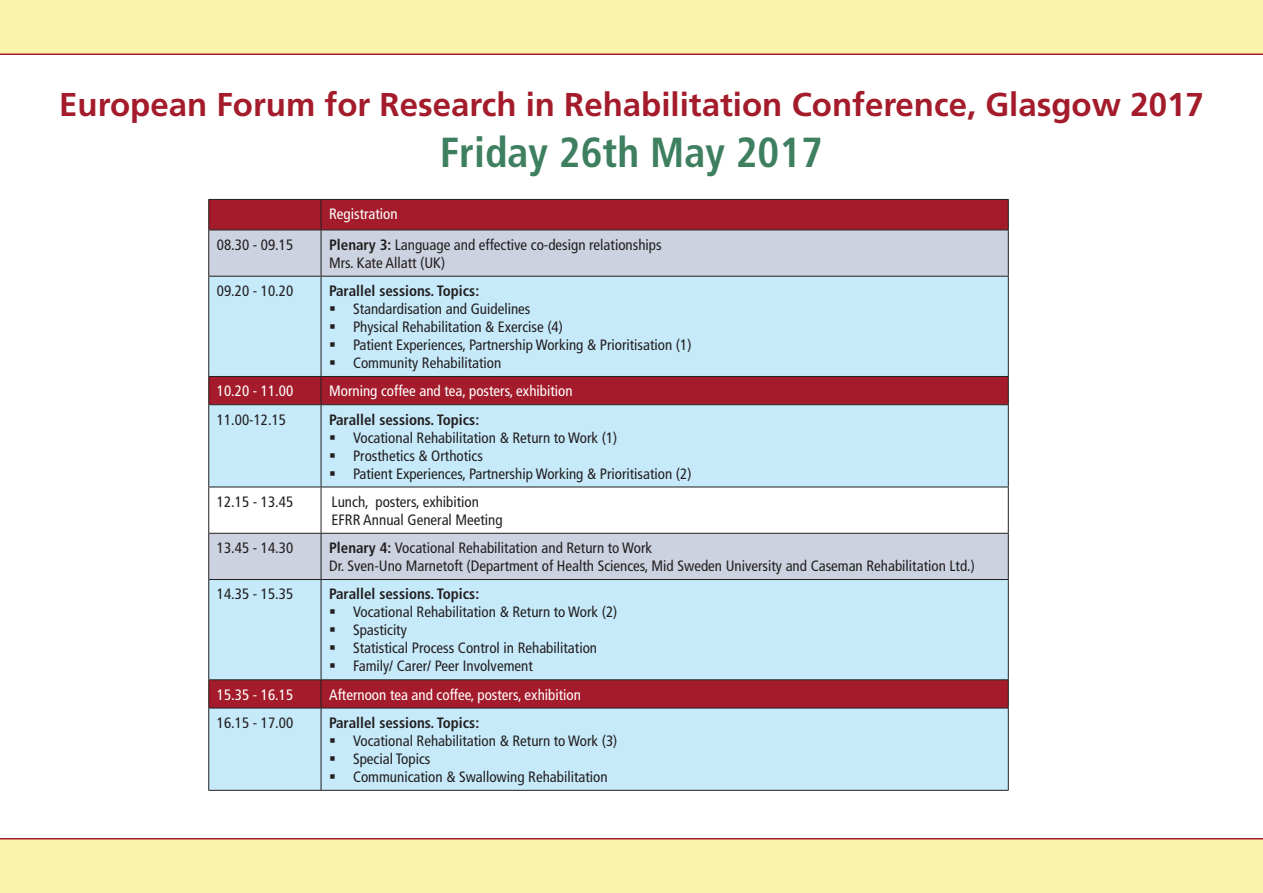
<style>
.page{position:relative;width:1263px;height:893px;background:#fff}
.page>*{position:absolute;margin:0;border:0;box-sizing:border-box;transform-origin:0 0}
.t1{font:700 condensed 42px "Frutiger";color:#3e7f60}
.t2{font:700 33px "Frutiger";color:#a41c2b}
.t3{font:condensed 15px/18px "Frutiger";color:#231f20}
.t4{font:condensed 15px "Frutiger";color:#fff}
.t5{font:700 condensed 15px "Frutiger";color:#231f20}
.s1{font-weight:700}
</style>
<div class="page">
<div style="left:0;top:0;width:1263px;height:55px;background:#fcf3aa"></div>
<div style="left:0;top:838px;width:1263px;height:55px;background:#fcf3aa"></div>
<div style="left:209px;top:200px;width:799px;height:30px;background:#a41c2b"></div>
<div style="left:209px;top:231px;width:799px;height:45px;background:#ccd2df"></div>
<svg style="left:209px;top:277px;width:799px;height:513px;background:#c7d2e0"></svg>
<hr style="left:208px;top:199px;width:113px;height:1px;background:#231f20">
<hr style="left:208px;top:200px;width:1px;height:30px;background:#231f20">
<hr style="left:321px;top:199px;width:688px;height:1px;background:#231f20">
<hr style="left:321px;top:200px;width:1px;height:30px;background:#231f20">
<hr style="left:1008px;top:200px;width:1px;height:30px;background:#231f20">
<hr style="left:208px;top:230px;width:113px;height:1px;background:#231f20">
<hr style="left:208px;top:230px;width:1px;height:46px;background:#231f20">
<hr style="left:321px;top:230px;width:688px;height:1px;background:#231f20">
<hr style="left:321px;top:230px;width:1px;height:46px;background:#231f20">
<hr style="left:1008px;top:230px;width:1px;height:46px;background:#231f20">
<hr style="left:208px;top:276px;width:113px;height:1px;background:#231f20">
<hr style="left:208px;top:277px;width:1px;height:99px;background:#231f20">
<hr style="left:321px;top:276px;width:688px;height:1px;background:#231f20">
<hr style="left:321px;top:277px;width:1px;height:99px;background:#231f20">
<hr style="left:1008px;top:277px;width:1px;height:99px;background:#231f20">
<hr style="left:208px;top:376px;width:113px;height:1px;background:#231f20">
<svg style="left:208px;top:377px;width:1px;height:27px"></svg>
<hr style="left:321px;top:376px;width:688px;height:1px;background:#231f20">
<svg style="left:321px;top:377px;width:1px;height:27px"></svg>
<svg style="left:1008px;top:377px;width:1px;height:27px"></svg>
<hr style="left:208px;top:404px;width:113px;height:1px;background:#231f20">
<hr style="left:208px;top:405px;width:1px;height:82px;background:#231f20">
<hr style="left:321px;top:404px;width:688px;height:1px;background:#231f20">
<hr style="left:321px;top:405px;width:1px;height:82px;background:#231f20">
<hr style="left:1008px;top:405px;width:1px;height:82px;background:#231f20">
<hr style="left:208px;top:487px;width:113px;height:1px;background:#231f20">
<hr style="left:208px;top:487px;width:1px;height:46px;background:#231f20">
<hr style="left:321px;top:487px;width:688px;height:1px;background:#231f20">
<hr style="left:321px;top:487px;width:1px;height:46px;background:#231f20">
<hr style="left:1008px;top:487px;width:1px;height:46px;background:#231f20">
<hr style="left:208px;top:533px;width:113px;height:1px;background:#231f20">
<hr style="left:208px;top:534px;width:1px;height:45px;background:#231f20">
<hr style="left:321px;top:533px;width:688px;height:1px;background:#231f20">
<hr style="left:321px;top:534px;width:1px;height:45px;background:#231f20">
<hr style="left:1008px;top:534px;width:1px;height:45px;background:#231f20">
<hr style="left:208px;top:579px;width:113px;height:1px;background:#231f20">
<hr style="left:208px;top:580px;width:1px;height:99px;background:#231f20">
<hr style="left:321px;top:579px;width:688px;height:1px;background:#231f20">
<hr style="left:321px;top:580px;width:1px;height:99px;background:#231f20">
<hr style="left:1008px;top:580px;width:1px;height:99px;background:#231f20">
<hr style="left:208px;top:679px;width:113px;height:1px;background:#231f20">
<svg style="left:208px;top:680px;width:1px;height:28px"></svg>
<hr style="left:321px;top:679px;width:688px;height:1px;background:#231f20">
<svg style="left:321px;top:680px;width:1px;height:28px"></svg>
<svg style="left:1008px;top:680px;width:1px;height:28px"></svg>
<hr style="left:208px;top:708px;width:1px;height:82px;background:#231f20">
<hr style="left:321px;top:708px;width:1px;height:82px;background:#231f20">
<hr style="left:1008px;top:708px;width:1px;height:82px;background:#231f20">
<hr style="left:208px;top:708px;width:113px;height:1px;background:#231f20">
<hr style="left:321px;top:708px;width:688px;height:1px;background:#231f20">
<hr style="left:208px;top:790px;width:113px;height:1px;background:#231f20">
<hr style="left:321px;top:790px;width:688px;height:1px;background:#231f20">
<svg style="left:336px;top:314px;width:15px;height:1px"></svg>
<svg style="left:336px;top:332px;width:15px;height:1px"></svg>
<svg style="left:336px;top:350px;width:15px;height:1px"></svg>
<svg style="left:336px;top:368px;width:15px;height:1px"></svg>
<svg style="left:336px;top:442px;width:15px;height:1px"></svg>
<svg style="left:336px;top:460px;width:15px;height:1px"></svg>
<svg style="left:336px;top:478px;width:15px;height:1px"></svg>
<svg style="left:336px;top:617px;width:15px;height:1px"></svg>
<svg style="left:336px;top:635px;width:15px;height:1px"></svg>
<svg style="left:336px;top:653px;width:15px;height:1px"></svg>
<svg style="left:336px;top:671px;width:15px;height:1px"></svg>
<svg style="left:336px;top:746px;width:15px;height:1px"></svg>
<svg style="left:336px;top:764px;width:15px;height:1px"></svg>
<svg style="left:336px;top:782px;width:15px;height:1px"></svg>
<h2 class="t2" style="left:59px;top:85px;width:1146px">European Forum for Research in Rehabilitation Conference, Glasgow 2017</h2>
<h1 class="t1" style="left:440px;top:127px;width:385px">Friday 26th May 2017</h1>
<p class="t4" style="left:329px;top:205px;width:70px">Registration</p>
<p class="t3" style="left:217px;top:236px;width:78px">08.30 - 09.15</p>
<p class="t3" style="left:329px;top:236px;width:334px"><span class="s1">Plenary 3:</span> Language and effective co-design relationships<br>Mrs. Kate Allatt (UK)</p>
<p class="t3" style="left:217px;top:282px;width:78px">09.20 - 10.20</p>
<p class="t5" style="left:329px;top:282px;width:152px">Parallel sessions. Topics:</p>
<p class="t3" style="left:329px;top:300px;width:203px">▪ Standardisation and Guidelines</p>
<p class="t3" style="left:329px;top:318px;width:235px">▪ Physical Rehabilitation &amp; Exercise (4)</p>
<p class="t3" style="left:329px;top:336px;width:364px">▪ Patient Experiences, Partnership Working &amp; Prioritisation (1)</p>
<p class="t3" style="left:329px;top:354px;width:174px">▪ Community Rehabilitation</p>
<p class="t4" style="left:217px;top:382px;width:78px">10.20 - 11.00</p>
<p class="t4" style="left:329px;top:382px;width:245px">Morning coffee and tea, posters, exhibition</p>
<p class="t3" style="left:217px;top:410px;width:71px">11.00-12.15</p>
<p class="t5" style="left:329px;top:410px;width:152px">Parallel sessions. Topics:</p>
<p class="t3" style="left:329px;top:428px;width:290px">▪ Vocational Rehabilitation &amp; Return to Work (1)</p>
<p class="t3" style="left:329px;top:446px;width:155px">▪ Prosthetics &amp; Orthotics</p>
<p class="t3" style="left:329px;top:464px;width:364px">▪ Patient Experiences, Partnership Working &amp; Prioritisation (2)</p>
<p class="t3" style="left:217px;top:493px;width:78px">12.15 - 13.45</p>
<p class="t3" style="left:332px;top:493px;width:173px">Lunch, posters, exhibition<br>EFRR Annual General Meeting</p>
<p class="t3" style="left:217px;top:539px;width:78px">13.45 - 14.30</p>
<p class="t3" style="left:329px;top:539px;width:647px"><span class="s1">Plenary 4:</span> Vocational Rehabilitation and Return to Work<br>Dr. Sven-Uno Marnetoft (Department of Health Sciences, Mid Sweden University and Caseman Rehabilitation Ltd.)</p>
<p class="t3" style="left:217px;top:585px;width:78px">14.35 - 15.35</p>
<p class="t5" style="left:329px;top:585px;width:152px">Parallel sessions. Topics:</p>
<p class="t3" style="left:329px;top:603px;width:290px">▪ Vocational Rehabilitation &amp; Return to Work (2)</p>
<p class="t3" style="left:329px;top:621px;width:79px">▪ Spasticity</p>
<p class="t3" style="left:329px;top:639px;width:269px">▪ Statistical Process Control in Rehabilitation</p>
<p class="t3" style="left:329px;top:657px;width:205px">▪ Family/ Carer/ Peer Involvement</p>
<p class="t4" style="left:217px;top:686px;width:78px">15.35 - 16.15</p>
<p class="t4" style="left:329px;top:686px;width:253px">Afternoon tea and coffee, posters, exhibition</p>
<p class="t3" style="left:217px;top:714px;width:78px">16.15 - 17.00</p>
<p class="t5" style="left:329px;top:714px;width:152px">Parallel sessions. Topics:</p>
<p class="t3" style="left:329px;top:732px;width:290px">▪ Vocational Rehabilitation &amp; Return to Work (3)</p>
<p class="t3" style="left:329px;top:750px;width:103px">▪ Special Topics</p>
<p class="t3" style="left:329px;top:768px;width:280px">▪ Communication &amp; Swallowing Rehabilitation</p>
</div>
